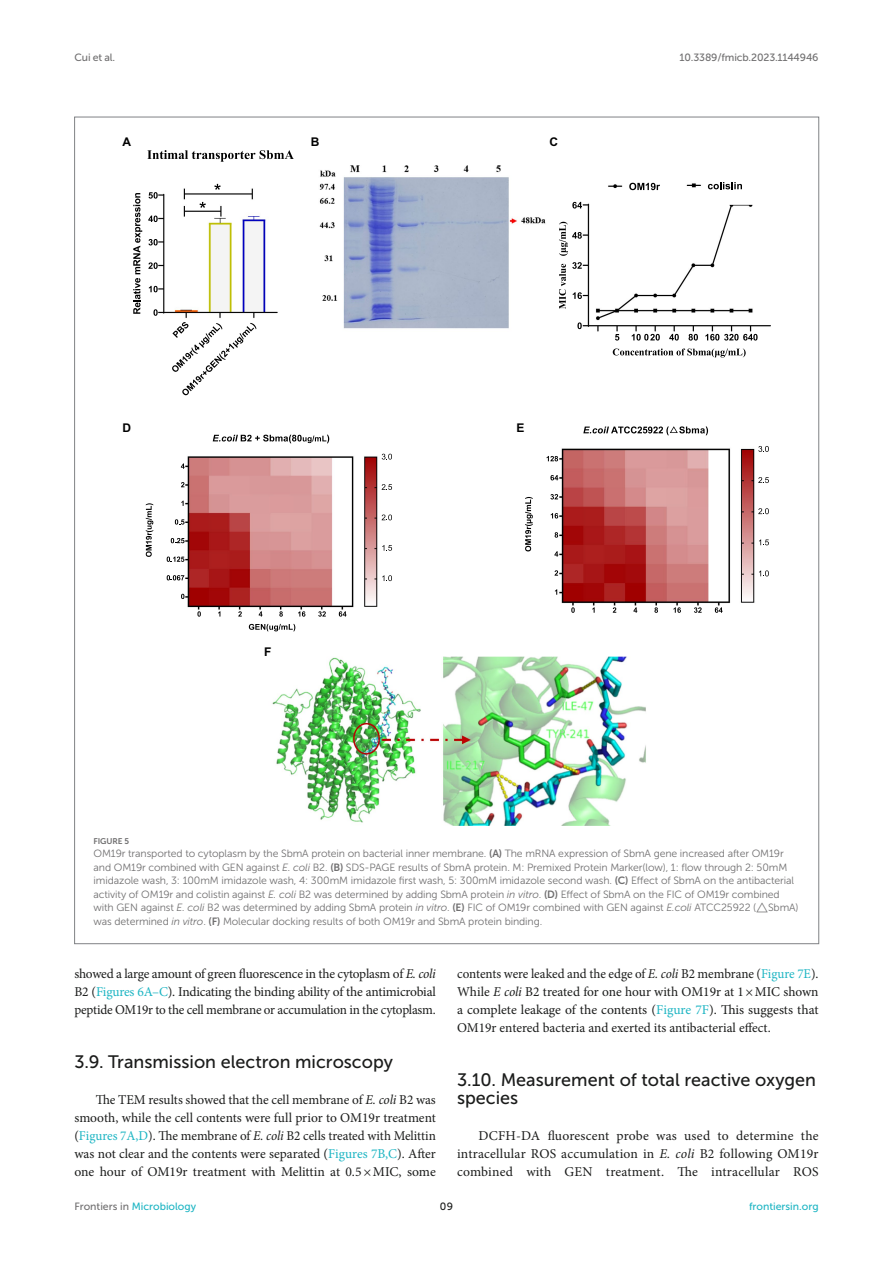
<style>
.page{position:relative;width:893px;height:1263px;background:#fff}
.page>*{position:absolute;margin:0;border:0;box-sizing:border-box;transform-origin:0 0}
.HEAD_2{font:18px/18px "Museo Sans 500";color:#1b1c1b}
.TEXT_FLUSH{font:13.5px/18px "Minion Pro";color:#1b1c1b;text-align:justify}
.t1{font:700 12px "Arial";color:#000}
.FIG_LEG{font:10.5px/13.5px "Museo Sans 300";letter-spacing:-.01em;color:#706f70}
.t2{font:10.5px "Museo Sans 500";color:#1db5c3}
.t3{font:10.5px "Museo Sans 500";letter-spacing:-.015em;color:#706f70}
.t4{font:10.5px "Museo Sans 500";color:#1b1c1b}
.FIG_HD{font:8.25px "Museo Sans 700";letter-spacing:-.01em;color:#706f70}
.s1{font-family:"Museo Sans 700"}
.s2{font-style:italic}
.s3{font-family:"STIX General"}
.s4{color:#1db5c3}
.s5{color:#706f70}
</style>
<div class="page">
<img style="left:159px;top:165px;width:612px;height:660px">
<svg style="left:705px;top:334px;width:53px;height:7px"></svg>
<svg style="left:669px;top:334px;width:10px;height:7px"></svg>
<svg style="left:689px;top:334px;width:9px;height:7px"></svg>
<svg style="left:615px;top:334px;width:4px;height:7px"></svg>
<svg style="left:632px;top:334px;width:28px;height:7px"></svg>
<svg style="left:577px;top:322px;width:5px;height:7px"></svg>
<svg style="left:573px;top:292px;width:9px;height:7px"></svg>
<svg style="left:572px;top:262px;width:10px;height:7px"></svg>
<svg style="left:572px;top:202px;width:10px;height:7px"></svg>
<svg style="left:613px;top:348px;width:133px;height:9px"></svg>
<svg style="left:559px;top:264px;width:7px;height:45px"></svg>
<svg style="left:559px;top:222px;width:23px;height:34px"></svg>
<svg style="left:629px;top:183px;width:31px;height:7px"></svg>
<svg style="left:708px;top:182px;width:34px;height:7px"></svg>
<svg style="left:172px;top:322px;width:84px;height:73px"></svg>
<svg style="left:153px;top:309px;width:5px;height:7px"></svg>
<svg style="left:149px;top:286px;width:9px;height:6px"></svg>
<svg style="left:148px;top:262px;width:10px;height:7px"></svg>
<svg style="left:148px;top:239px;width:10px;height:6px"></svg>
<svg style="left:148px;top:216px;width:10px;height:6px"></svg>
<svg style="left:149px;top:192px;width:9px;height:7px"></svg>
<svg style="left:147px;top:150px;width:147px;height:12px"></svg>
<svg style="left:133px;top:193px;width:9px;height:121px"></svg>
<svg style="left:214px;top:184px;width:7px;height:6px"></svg>
<svg style="left:199px;top:202px;width:7px;height:6px"></svg>
<svg style="left:197px;top:611px;width:4px;height:6px"></svg>
<svg style="left:238px;top:611px;width:4px;height:5px"></svg>
<svg style="left:259px;top:611px;width:3px;height:5px"></svg>
<svg style="left:279px;top:611px;width:4px;height:6px"></svg>
<svg style="left:298px;top:611px;width:7px;height:6px"></svg>
<svg style="left:318px;top:611px;width:8px;height:6px"></svg>
<svg style="left:339px;top:611px;width:7px;height:6px"></svg>
<svg style="left:181px;top:463px;width:4px;height:6px"></svg>
<svg style="left:181px;top:482px;width:3px;height:5px"></svg>
<svg style="left:181px;top:501px;width:3px;height:5px"></svg>
<svg style="left:175px;top:519px;width:10px;height:6px"></svg>
<svg style="left:171px;top:538px;width:13px;height:5px"></svg>
<svg style="left:167px;top:556px;width:17px;height:6px"></svg>
<svg style="left:167px;top:575px;width:17px;height:5px"></svg>
<svg style="left:181px;top:594px;width:3px;height:5px"></svg>
<svg style="left:213px;top:435px;width:116px;height:8px"></svg>
<svg style="left:249px;top:624px;width:46px;height:7px"></svg>
<svg style="left:146px;top:503px;width:7px;height:54px"></svg>
<svg style="left:382px;top:575px;width:10px;height:6px"></svg>
<svg style="left:382px;top:545px;width:10px;height:6px"></svg>
<svg style="left:382px;top:514px;width:10px;height:6px"></svg>
<svg style="left:382px;top:484px;width:10px;height:6px"></svg>
<svg style="left:382px;top:454px;width:10px;height:6px"></svg>
<svg style="left:571px;top:607px;width:4px;height:6px"></svg>
<svg style="left:592px;top:607px;width:3px;height:6px"></svg>
<svg style="left:613px;top:607px;width:3px;height:6px"></svg>
<svg style="left:633px;top:607px;width:4px;height:6px"></svg>
<svg style="left:654px;top:607px;width:4px;height:6px"></svg>
<svg style="left:673px;top:607px;width:8px;height:6px"></svg>
<svg style="left:694px;top:607px;width:8px;height:6px"></svg>
<svg style="left:715px;top:607px;width:8px;height:6px"></svg>
<svg style="left:547px;top:456px;width:11px;height:5px"></svg>
<svg style="left:550px;top:475px;width:8px;height:5px"></svg>
<svg style="left:550px;top:494px;width:8px;height:5px"></svg>
<svg style="left:551px;top:513px;width:7px;height:5px"></svg>
<svg style="left:555px;top:532px;width:3px;height:6px"></svg>
<svg style="left:554px;top:551px;width:4px;height:6px"></svg>
<svg style="left:554px;top:570px;width:4px;height:6px"></svg>
<svg style="left:555px;top:589px;width:2px;height:6px"></svg>
<svg style="left:583px;top:426px;width:125px;height:9px"></svg>
<svg style="left:525px;top:497px;width:8px;height:54px"></svg>
<svg style="left:759px;top:570px;width:10px;height:6px"></svg>
<svg style="left:759px;top:539px;width:10px;height:6px"></svg>
<svg style="left:758px;top:508px;width:11px;height:6px"></svg>
<svg style="left:758px;top:477px;width:11px;height:6px"></svg>
<svg style="left:758px;top:446px;width:11px;height:6px"></svg>
<p class="t3" style="left:74px;top:51px;width:42px">Cui et al.</p>
<p class="t3" style="left:680px;top:51px;width:140px">10.3389/fmicb.2023.1144946</p>
<p class="t1" style="left:122px;top:134px;width:10px">A</p>
<p class="t1" style="left:311px;top:134px;width:10px">B</p>
<p class="t1" style="left:549px;top:134px;width:10px">C</p>
<p class="t1" style="left:122px;top:420px;width:10px">D</p>
<p class="t1" style="left:264px;top:643px;width:9px">F</p>
<p class="t1" style="left:516px;top:420px;width:10px">E</p>
<p class="FIG_HD" style="left:94px;top:836px;width:37px">FIGURE 5</p>
<p class="FIG_LEG" style="left:94px;top:847px;width:707px">OM19r transported to cytoplasm by the SbmA protein on bacterial inner membrane. <span class="s1">(A)</span> The mRNA expression of SbmA gene increased after OM19r and OM19r combined with GEN against <span class="s2">E. coli</span> B2. <span class="s1">(B)</span> SDS-PAGE results of SbmA protein. M: Premixed Protein Marker(low), 1: flow through 2: 50 mM imidazole wash, 3: 100 mM imidazole wash, 4: 300 mM imidazole first wash, 5: 300 mM imidazole second wash. <span class="s1">(C)</span> Effect of SbmA on the antibacterial activity of OM19r and colistin against <span class="s2">E. coli</span> B2 was determined by adding SbmA protein <span class="s2">in vitro</span>. <span class="s1">(D)</span> Effect of SbmA on the FIC of OM19r combined with GEN against <span class="s2">E. coli</span> B2 was determined by adding SbmA protein <span class="s2">in vitro</span>. <span class="s1">(E)</span> FIC of OM19r combined with GEN against <span class="s2">E.coli</span> ATCC25922 (<span class="s3">△</span>SbmA) was determined <span class="s2">in vitro</span>. <span class="s1">(F)</span> Molecular docking results of both OM19r and SbmA protein binding.</p>
<p class="TEXT_FLUSH" style="left:74px;top:965px;width:363px">showed a large amount of green fluorescence in the cytoplasm of <span class="s2">E. coli </span>B2 (<span class="s4">Figures 6A–C</span>). Indicating the binding ability of the antimicrobial peptide OM19r to the cell membrane or accumulation in the cytoplasm.</p>
<p class="HEAD_2" style="left:74px;top:1053px;width:320px">3.9. Transmission electron microscopy</p>
<p class="TEXT_FLUSH" style="left:74px;top:1091px;width:363px;text-indent:21px">The TEM results showed that the cell membrane of <span class="s2">E. coli</span> B2 was smooth, while the cell contents were full prior to OM19r treatment (<span class="s4">Figures 7A,D</span>). The membrane of <span class="s2">E. coli</span> B2 cells treated with Melittin was not clear and the contents were separated (<span class="s4">Figures 7B,C</span>). After one hour of OM19r treatment with Melittin at 0.5×MIC, some</p>
<p class="TEXT_FLUSH" style="left:457px;top:965px;width:363px">contents were leaked and the edge of <span class="s2">E. coli</span> B2 membrane (<span class="s4">Figure 7E</span>).<br>While <span class="s2">E coli</span> B2 treated for one hour with OM19r at 1×MIC shown a complete leakage of the contents (<span class="s4">Figure 7F</span>). This suggests that OM19r entered bacteria and exerted its antibacterial effect.</p>
<p class="HEAD_2" style="left:457px;top:1071px;width:360px">3.10. Measurement of total reactive oxygen species</p>
<p class="TEXT_FLUSH" style="left:457px;top:1127px;width:363px;text-indent:21px">DCFH-DA fluorescent probe was used to determine the intracellular ROS accumulation in <span class="s2">E. coli</span> B2 following OM19r combined with GEN treatment. The intracellular ROS</p>
<p class="t2" style="left:74px;top:1200px;width:123px"><span class="s5">Frontiers in</span> Microbiology</p>
<p class="t4" style="left:440px;top:1200px;width:15px">09</p>
<p class="t2" style="left:749px;top:1200px;width:71px">frontiersin.org</p>
</div>
